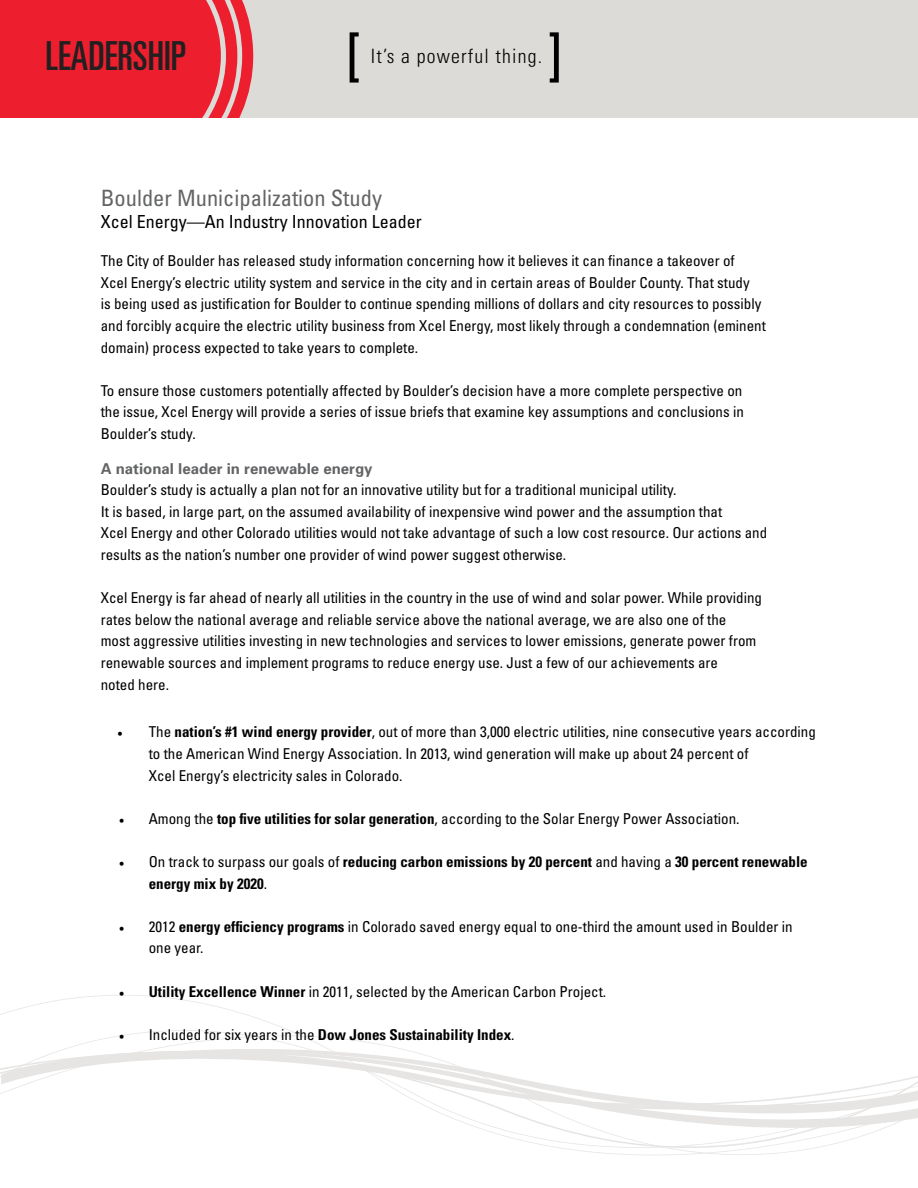
<style>
.page{position:relative;width:918px;height:1188px;background:#fff}
.page>*{position:absolute;margin:0;border:0;box-sizing:border-box;transform-origin:0 0}
.t1{font:ultra-condensed 57.15px "Univers LT Std";color:#000}
.t2{font:ultra-condensed 40.05px "Univers LT Std";color:#231f20}
.t3{font:condensed 22.5px "Univers";color:#636466}
.t4{font:300 condensed 19.8px "Univers LT Std";letter-spacing:.06em;color:#000}
.t5{font:condensed 18px "Univers";color:#000}
.t6{font:condensed 15px/21.6px "Univers";color:#000}
.t7{font:700 condensed 15px/21.6px "Univers";color:#000}
.t8{font:700 15px "Univers";color:#636466}
.s1{font-family:"Minion Pro";font-weight:500;font-stretch:normal}
.s2{font-weight:700}
.s3{font-weight:400}
</style>
<div class="page">
<svg style="left:0;top:995px;width:918px;height:160px"></svg>
<div style="left:0;top:0;width:918px;height:118px;background:#dddbd8"></div>
<div style="left:0;top:0;width:253px;height:118px;background:#ed1f2f"></div>
<h2 class="t2" style="left:45px;top:33px;width:142px">LEADERSHIP</h2>
<h1 class="t1" style="left:346px;top:21px;width:14px">[</h1>
<h3 class="t4" style="left:371px;top:44px;width:173px">It’s a powerful thing.</h3>
<h1 class="t1" style="left:549px;top:21px;width:14px">]</h1>
<h3 class="t3" style="left:101px;top:184px;width:283px">Boulder Municipalization Study</h3>
<p class="t5" style="left:101px;top:210px;width:322px">Xcel Energy—An Industry Innovation Leader</p>
<p class="t6" style="left:101px;top:250px;width:667px">The City of Boulder has released study information concerning how it believes it can finance a takeover of<br>Xcel Energy’s electric utility system and service in the city and in certain areas of Boulder County. That study<br>is being used as justification for Boulder to continue spending millions of dollars and city resources to possibly and forcibly acquire the electric utility business from Xcel Energy, most likely through a condemnation (eminent domain) process expected to take years to complete.</p>
<p class="t6" style="left:101px;top:379px;width:645px;text-align:justify">To ensure those customers potentially affected by Boulder’s decision have a more complete perspective on the issue, Xcel Energy will provide a series of issue briefs that examine key assumptions and conclusions in Boulder’s study.</p>
<p class="t8" style="left:101px;top:459px;width:273px">A national leader in renewable energy</p>
<p class="t6" style="left:101px;top:479px;width:668px">Boulder’s study is actually a plan not for an innovative utility but for a traditional municipal utility.<br>It is based, in large part, on the assumed availability of inexpensive wind power and the assumption that<br>Xcel Energy and other Colorado utilities would not take advantage of such a low cost resource. Our actions and results as the nation’s number one provider of wind power suggest otherwise.</p>
<p class="t6" style="left:101px;top:587px;width:663px">Xcel Energy is far ahead of nearly all utilities in the country in the use of wind and solar power. While providing rates below the national average and reliable service above the national average, we are also one of the<br>most aggressive utilities investing in new technologies and services to lower emissions, generate power from renewable sources and implement programs to reduce energy use. Just a few of our achievements are<br>noted here.</p>
<p class="t6" style="left:149px;top:721px;width:669px;text-indent:-31px"><span class="s1">•</span> The <span class="s2">nation’s #1 wind energy provider</span>, out of more than 3,000 electric utilities, nine consecutive years according to the American Wind Energy Association. In 2013, wind generation will make up about 24 percent of<br>Xcel Energy’s electricity sales in Colorado.</p>
<p class="t6" style="left:119px;top:807px;width:622px"><span class="s1">•</span> Among the <span class="s2">top five utilities for solar generation</span>, according to the Solar Energy Power Association.</p>
<p class="t7" style="left:149px;top:851px;width:660px;text-indent:-30px"><span class="s1">•</span> <span class="s3">On track to surpass our goals of</span> reducing carbon emissions by 20 percent <span class="s3">and having a</span> 30 percent renewable energy mix by 2020<span class="s3">.</span></p>
<p class="t6" style="left:149px;top:915px;width:645px;text-indent:-30px"><span class="s1">•</span> 2012 <span class="s2">energy efficiency programs</span> in Colorado saved energy equal to one-third the amount used in Boulder in one year.</p>
<p class="t6" style="left:119px;top:980px;width:489px"><span class="s1">•</span> <span class="s2">Utility Excellence Winner</span> in 2011, selected by the American Carbon Project.</p>
<p class="t7" style="left:119px;top:1023px;width:397px"><span class="s1">•</span> <span class="s3">Included for six years in the</span> Dow Jones Sustainability Index<span class="s3">.</span></p>
</div>
